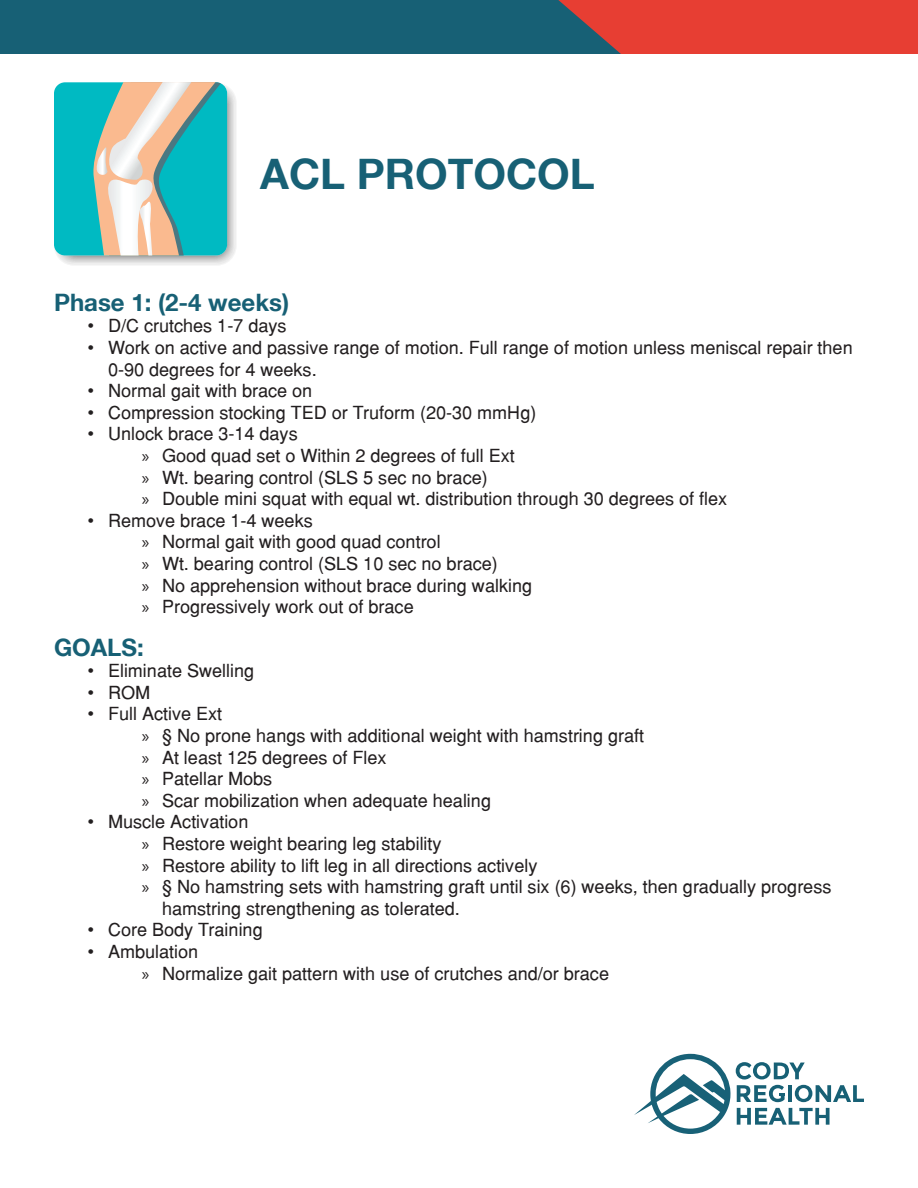
<style>
.page{position:relative;width:918px;height:1188px;background:#fff}
.page>*{position:absolute;margin:0;border:0;box-sizing:border-box;transform-origin:0 0}
.t1{font:700 42px "Helvetica 75";color:#176075}
.Phase{font:700 24px "Helvetica 75";color:#176075}
.t2{font:18px/21.6px "Helvetica";color:#231f20}
.s1{font-family:"Myriad Pro"}
</style>
<div class="page">
<div style="left:0;top:0;width:918px;height:54px;background:#176075"></div>
<svg style="left:558px;top:0;width:360px;height:54px"></svg>
<svg style="left:634px;top:1054px;width:96px;height:80px"></svg>
<svg style="left:737px;top:1108px;width:93px;height:17px"></svg>
<svg style="left:736px;top:1062px;width:128px;height:40px"></svg>
<svg style="left:54px;top:82px;width:182px;height:183px"></svg>
<p class="t1" style="left:260px;top:148px;width:336px">ACL PROTOCOL</p>
<p class="Phase" style="left:54px;top:287px;width:237px">Phase 1: (2-4 weeks)</p>
<p class="t2" style="left:88px;top:315px;width:200px">• D/C crutches 1-7 days</p>
<p class="t2" style="left:108px;top:337px;width:746px;text-indent:-20px">• Work on active and passive range of motion. Full range of motion unless meniscal repair then<br>0-90 degrees for 4 weeks.</p>
<p class="t2" style="left:88px;top:380px;width:226px">• Normal gait with brace on</p>
<p class="t2" style="left:88px;top:401px;width:450px">• Compression stocking TED or Truform (20-30 mmHg)</p>
<p class="t2" style="left:88px;top:423px;width:212px">• Unlock brace 3-14 days</p>
<p class="t2" style="left:142px;top:445px;width:375px"><span class="s1">»</span> Good quad set o Within 2 degrees of full Ext</p>
<p class="t2" style="left:142px;top:466px;width:348px"><span class="s1">»</span> Wt. bearing control (SLS 5 sec no brace)</p>
<p class="t2" style="left:142px;top:488px;width:587px"><span class="s1">»</span> Double mini squat with equal wt. distribution through 30 degrees of flex</p>
<p class="t2" style="left:88px;top:509px;width:227px">• Remove brace 1-4 weeks</p>
<p class="t2" style="left:142px;top:531px;width:300px"><span class="s1">»</span> Normal gait with good quad control</p>
<p class="t2" style="left:142px;top:553px;width:358px"><span class="s1">»</span> Wt. bearing control (SLS 10 sec no brace)</p>
<p class="t2" style="left:142px;top:574px;width:392px"><span class="s1">»</span> No apprehension without brace during walking</p>
<p class="t2" style="left:142px;top:596px;width:273px"><span class="s1">»</span> Progressively work out of brace</p>
<p class="Phase" style="left:54px;top:632px;width:91px">GOALS:</p>
<p class="t2" style="left:88px;top:660px;width:168px">• Eliminate Swelling</p>
<p class="t2" style="left:88px;top:681px;width:64px">• ROM</p>
<p class="t2" style="left:88px;top:703px;width:136px">• Full Active Ext</p>
<p class="t2" style="left:142px;top:725px;width:504px"><span class="s1">»</span> § No prone hangs with additional weight with hamstring graft</p>
<p class="t2" style="left:142px;top:746px;width:246px"><span class="s1">»</span> At least 125 degrees of Flex</p>
<p class="t2" style="left:142px;top:768px;width:132px"><span class="s1">»</span> Patellar Mobs</p>
<p class="t2" style="left:142px;top:789px;width:351px"><span class="s1">»</span> Scar mobilization when adequate healing</p>
<p class="t2" style="left:88px;top:811px;width:162px">• Muscle Activation</p>
<p class="t2" style="left:142px;top:833px;width:301px"><span class="s1">»</span> Restore weight bearing leg stability</p>
<p class="t2" style="left:142px;top:854px;width:397px"><span class="s1">»</span> Restore ability to lift leg in all directions actively</p>
<p class="t2" style="left:162px;top:876px;width:671px;text-indent:-20px"><span class="s1">»</span> § No hamstring sets with hamstring graft until six (6) weeks, then gradually progress hamstring strengthening as tolerated.</p>
<p class="t2" style="left:88px;top:919px;width:177px">• Core Body Training</p>
<p class="t2" style="left:88px;top:941px;width:112px">• Ambulation</p>
<p class="t2" style="left:142px;top:962px;width:469px"><span class="s1">»</span> Normalize gait pattern with use of crutches and/or brace</p>
</div>
